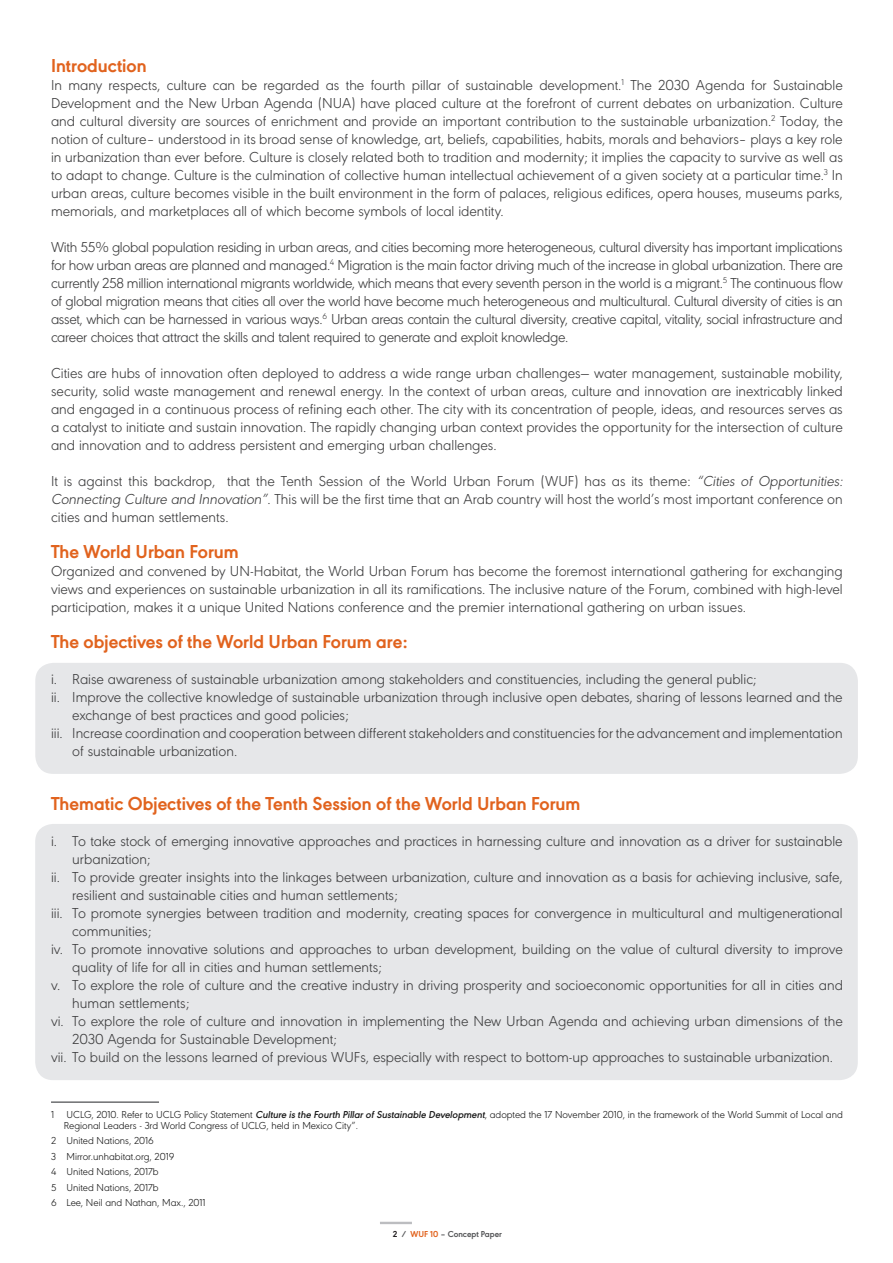
<style>
.page{position:relative;width:893px;height:1263px;background:#fff}
.page>*{position:absolute;margin:0;border:0;box-sizing:border-box;transform-origin:0 0}
.BODY_TEXT{font:700 19.5px "URW Geometric";color:#e1631e}
.BODY_TEXT-2{font:300 15px/18px "URW Geometric";color:#3e3e3f}
.Footnote_text{font:300 10.5px/11.2px "URW Geometric";color:#1a1a1a}
.t1{font:700 9px "URW Geometric";color:#57585a}
.s1{font-style:italic}
.s2{font-weight:600;font-style:italic}
.s3{color:#231f20}
.s4{color:#e1631e}
</style>
<div class="page">
<hr style="left:380px;top:1222px;width:32px;height:2px;background:#bcbdc0">
<div style="left:35px;top:824px;width:823px;height:256px;background:#e6e7e9;border-radius:18px"></div>
<div style="left:35px;top:663px;width:823px;height:111px;background:#e6e7e9;border-radius:18px"></div>
<hr style="left:51px;top:1101px;width:108px;height:2px;background:#6c6d70">
<p class="BODY_TEXT" style="left:51px;top:51px;width:97px">Introduction</p>
<p class="BODY_TEXT-2" style="left:51px;top:75px;width:793px;text-align:justify">In many respects, culture can be regarded as the fourth pillar of sustainable development.<sup>1</sup> The 2030 Agenda for Sustainable Development and the New Urban Agenda (NUA) have placed culture at the forefront of current debates on urbanization. Culture and cultural diversity are sources of enrichment and provide an important contribution to the sustainable urbanization.<sup>2</sup> Today, the notion of culture– understood in its broad sense of knowledge, art, beliefs, capabilities, habits, morals and behaviors– plays a key role in urbanization than ever before. Culture is closely related both to tradition and modernity; it implies the capacity to survive as well as to adapt to change. Culture is the culmination of collective human intellectual achievement of a given society at a particular time.<sup>3</sup> In urban areas, culture becomes visible in the built environment in the form of palaces, religious edifices, opera houses, museums parks, memorials, and marketplaces all of which become symbols of local identity.</p>
<p class="BODY_TEXT-2" style="left:51px;top:237px;width:793px;text-align:justify">With 55% global population residing in urban areas, and cities becoming more heterogeneous, cultural diversity has important implications for how urban areas are planned and managed.<sup>4</sup> Migration is the main factor driving much of the increase in global urbanization. There are currently 258 million international migrants worldwide, which means that every seventh person in the world is a migrant.<sup>5</sup> The continuous flow of global migration means that cities all over the world have become much heterogeneous and multicultural. Cultural diversity of cities is an asset, which can be harnessed in various ways.<sup>6</sup> Urban areas contain the cultural diversity, creative capital, vitality, social infrastructure and career choices that attract the skills and talent required to generate and exploit knowledge.</p>
<p class="BODY_TEXT-2" style="left:51px;top:363px;width:793px;text-align:justify">Cities are hubs of innovation often deployed to address a wide range urban challenges— water management, sustainable mobility, security, solid waste management and renewal energy. In the context of urban areas, culture and innovation are inextricably linked and engaged in a continuous process of refining each other. The city with its concentration of people, ideas, and resources serves as a catalyst to initiate and sustain innovation. The rapidly changing urban context provides the opportunity for the intersection of culture and innovation and to address persistent and emerging urban challenges.</p>
<p class="BODY_TEXT-2" style="left:51px;top:471px;width:793px;text-align:justify">It is against this backdrop, that the Tenth Session of the World Urban Forum (WUF) has as its theme: <span class="s1">“Cities of Opportunities:<br>Connecting Culture and Innovation”</span>. This will be the first time that an Arab country will host the world’s most important conference on cities and human settlements.</p>
<p class="BODY_TEXT" style="left:51px;top:537px;width:189px">The World Urban Forum</p>
<p class="BODY_TEXT-2" style="left:51px;top:561px;width:793px;text-align:justify">Organized and convened by UN-Habitat, the World Urban Forum has become the foremost international gathering for exchanging views and experiences on sustainable urbanization in all its ramifications. The inclusive nature of the Forum, combined with high-level participation, makes it a unique United Nations conference and the premier international gathering on urban issues.</p>
<p class="BODY_TEXT" style="left:51px;top:627px;width:358px">The objectives of the World Urban Forum are:</p>
<p class="BODY_TEXT-2" style="left:51px;top:669px;width:707px">i. Raise awareness of sustainable urbanization among stakeholders and constituencies, including the general public;</p>
<p class="BODY_TEXT-2" style="left:72px;top:687px;width:772px;text-indent:-21px">ii. Improve the collective knowledge of sustainable urbanization through inclusive open debates, sharing of lessons learned and the exchange of best practices and good policies;</p>
<p class="BODY_TEXT-2" style="left:72px;top:723px;width:772px;text-indent:-21px">iii. Increase coordination and cooperation between different stakeholders and constituencies for the advancement and implementation of sustainable urbanization.</p>
<p class="BODY_TEXT" style="left:51px;top:789px;width:531px">Thematic Objectives of the Tenth Session of the World Urban Forum</p>
<p class="BODY_TEXT-2" style="left:72px;top:831px;width:772px;text-indent:-21px">i. To take stock of emerging innovative approaches and practices in harnessing culture and innovation as a driver for sustainable urbanization;</p>
<p class="BODY_TEXT-2" style="left:72px;top:867px;width:772px;text-indent:-21px">ii. To provide greater insights into the linkages between urbanization, culture and innovation as a basis for achieving inclusive, safe, resilient and sustainable cities and human settlements;</p>
<p class="BODY_TEXT-2" style="left:72px;top:903px;width:772px;text-indent:-21px">iii. To promote synergies between tradition and modernity, creating spaces for convergence in multicultural and multigenerational communities;</p>
<p class="BODY_TEXT-2" style="left:72px;top:939px;width:772px;text-indent:-21px">iv. To promote innovative solutions and approaches to urban development, building on the value of cultural diversity to improve quality of life for all in cities and human settlements;</p>
<p class="BODY_TEXT-2" style="left:72px;top:975px;width:772px;text-indent:-21px">v. To explore the role of culture and the creative industry in driving prosperity and socioeconomic opportunities for all in cities and human settlements;</p>
<p class="BODY_TEXT-2" style="left:72px;top:1011px;width:772px;text-indent:-21px">vi. To explore the role of culture and innovation in implementing the New Urban Agenda and achieving urban dimensions of the<br>2030 Agenda for Sustainable Development;</p>
<p class="BODY_TEXT-2" style="left:51px;top:1047px;width:783px">vii. To build on the lessons learned of previous WUFs, especially with respect to bottom-up approaches to sustainable urbanization.</p>
<p class="Footnote_text" style="left:64px;top:1108px;width:780px;text-indent:-13px">1 UCLG, 2010. Refer to UCLG Policy Statement <span class="s2">Culture is the Fourth Pillar of Sustainable Development</span>, adopted the 17 November 2010, in the framework of the World Summit of Local and<br>Regional Leaders - 3rd World Congress of UCLG, held in Mexico City”.</p>
<p class="Footnote_text" style="left:51px;top:1134px;width:104px">2 United Nations, 2016</p>
<p class="Footnote_text" style="left:51px;top:1150px;width:125px">3 Mirror.unhabitat.org, 2019</p>
<p class="Footnote_text" style="left:51px;top:1165px;width:109px">4 United Nations, 2017b</p>
<p class="Footnote_text" style="left:51px;top:1181px;width:109px">5 United Nations, 2017b</p>
<p class="Footnote_text" style="left:51px;top:1196px;width:156px">6 Lee, Neil and Nathan, Max., 2011</p>
<p class="t1" style="left:393px;top:1228px;width:111px"><span class="s3">2</span> / <span class="s4">WUF 10</span> – Concept Paper</p>
</div>
